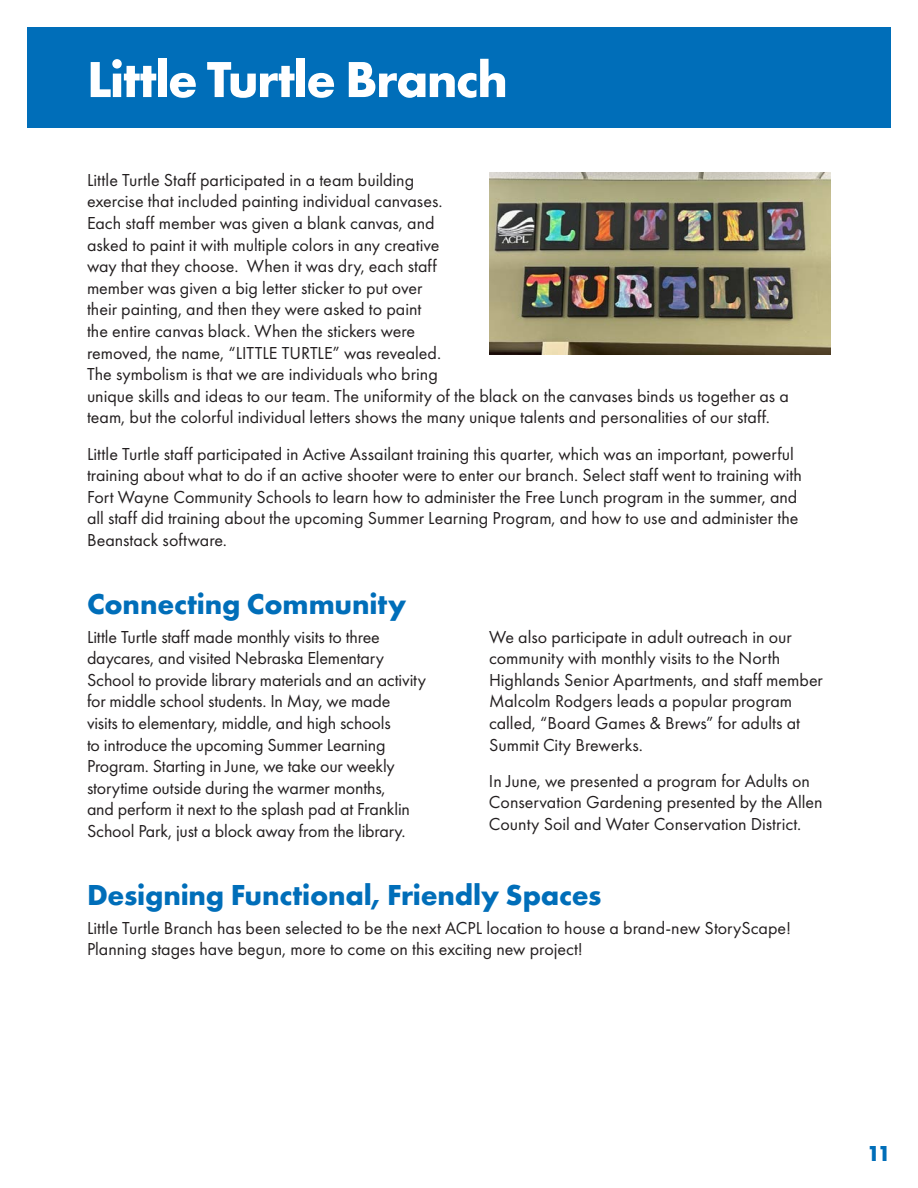
<style>
.page{position:relative;width:918px;height:1188px;background:#fff}
.page>*{position:absolute;margin:0;border:0;box-sizing:border-box;transform-origin:0 0}
.t1{font:700 52.5px "Futura PT";letter-spacing:-.03em;color:#fff}
.t2{font:700 30px "Futura PT";letter-spacing:-.005em;color:#006eb9}
.t3{font:700 22.5px "Futura PT";color:#006eb9}
.t4{font:18px/21.6px "Futura PT";color:#231f20}
</style>
<div class="page">
<img style="left:489px;top:172px;width:342px;height:183px">
<div style="left:27px;top:27px;width:864px;height:100px;background:#006eb9"></div>
<p class="t1" style="left:87px;top:46px;width:422px">Little Turtle Branch</p>
<p class="t4" style="left:87px;top:169px;width:703px">Little Turtle Staff participated in a team building<br>exercise that included painting individual canvases.<br>Each staff member was given a blank canvas, and<br>asked to paint it with multiple colors in any creative<br>way that they choose. When it was dry, each staff<br>member was given a big letter sticker to put over<br>their painting, and then they were asked to paint<br>the entire canvas black. When the stickers were<br>removed, the name, “LITTLE TURTLE” was revealed.<br>The symbolism is that we are individuals who bring<br>unique skills and ideas to our team. The uniformity of the black on the canvases binds us together as a team, but the colorful individual letters shows the many unique talents and personalities of our staff.</p>
<p class="t4" style="left:87px;top:443px;width:716px">Little Turtle staff participated in Active Assailant training this quarter, which was an important, powerful training about what to do if an active shooter were to enter our branch. Select staff went to training with Fort Wayne Community Schools to learn how to administer the Free Lunch program in the summer, and all staff did training about the upcoming Summer Learning Program, and how to use and administer the Beanstack software.</p>
<p class="t2" style="left:87px;top:585px;width:321px">Connecting Community</p>
<p class="t4" style="left:87px;top:626px;width:340px">Little Turtle staff made monthly visits to three daycares, and visited Nebraska Elementary School to provide library materials and an activity for middle school students. In May, we made<br>visits to elementary, middle, and high schools<br>to introduce the upcoming Summer Learning Program. Starting in June, we take our weekly storytime outside during the warmer months,<br>and perform it next to the splash pad at Franklin School Park, just a block away from the library.</p>
<p class="t4" style="left:489px;top:626px;width:335px">We also participate in adult outreach in our community with monthly visits to the North Highlands Senior Apartments, and staff member Malcolm Rodgers leads a popular program called, “Board Games &amp; Brews” for adults at Summit City Brewerks.</p>
<p class="t4" style="left:489px;top:770px;width:335px">In June, we presented a program for Adults on<br>Conservation Gardening presented by the Allen<br>County Soil and Water Conservation District.</p>
<p class="t2" style="left:87px;top:876px;width:516px">Designing Functional, Friendly Spaces</p>
<p class="t4" style="left:87px;top:917px;width:706px">Little Turtle Branch has been selected to be the next ACPL location to house a brand-new StoryScape!<br>Planning stages have begun, more to come on this exciting new project!</p>
<p class="t3" style="left:867px;top:1139px;width:26px">11</p>
</div>
